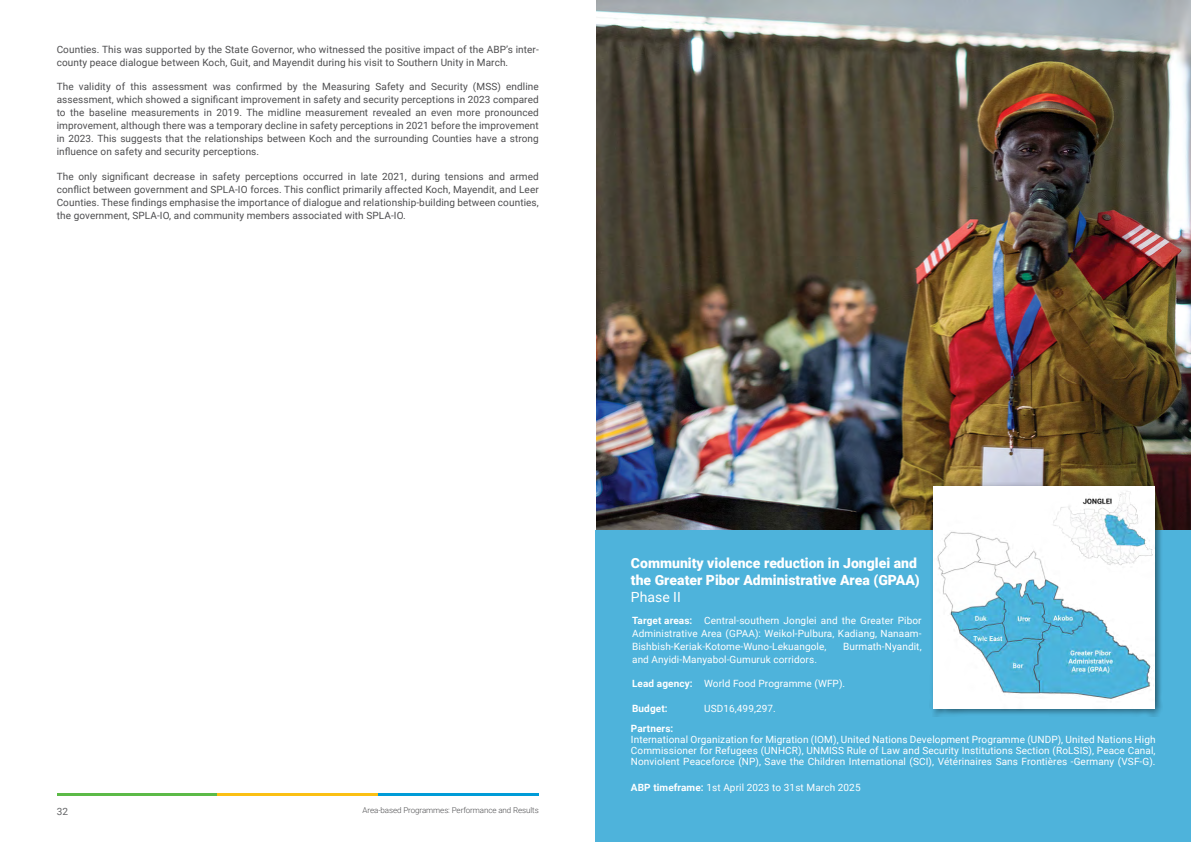
<style>
.page{position:relative;width:1191px;height:842px;background:#fff}
.page>*{position:absolute;margin:0;border:0;box-sizing:border-box;transform-origin:0 0}
.t1{font:900 14px/16.8px "Roboto";color:#fff}
.t2{font:14px "Roboto";color:#fff}
.t3{font:10px/13px "Roboto";letter-spacing:.01em;color:#4d4d4f;text-align:justify}
.t4{font:10px/13px "Roboto";letter-spacing:.01em;color:#fff;text-align:justify}
.t5{font:700 10px "Roboto";letter-spacing:.01em;color:#fff}
.t6{font:10px "Roboto";color:#636466}
.t7{font:300 8px "Roboto";letter-spacing:-.01em;color:#4d4d4f}
.s1{font-weight:700}
</style>
<div class="page">
<hr style="left:378px;top:793px;width:161px;height:2px;background:#009cd8">
<hr style="left:57px;top:793px;width:160px;height:2px;background:#5cba47">
<hr style="left:217px;top:793px;width:161px;height:2px;background:#fbc014">
<img style="left:596px;top:0;width:595px;height:530px">
<div style="left:595px;top:530px;width:596px;height:312px;background:#4eb3db"></div>
<div style="left:929px;top:482px;width:233px;height:234px;background:#000;opacity:.5"></div>
<img style="left:933px;top:488px;width:222px;height:222px">
<p class="t3" style="left:57px;top:43px;width:483px">Counties. This was supported by the State Governor, who witnessed the positive impact of the ABP’s inter&shy;county peace dialogue between Koch, Guit, and Mayendit during his visit to Southern Unity in March.</p>
<p class="t3" style="left:57px;top:80px;width:483px">The validity of this assessment was confirmed by the Measuring Safety and Security (MSS) endline assessment, which showed a significant improvement in safety and security perceptions in 2023 compared to the baseline measurements in 2019. The midline measurement revealed an even more pronounced improvement, although there was a temporary decline in safety perceptions in 2021 before the improvement in 2023. This suggests that the relationships between Koch and the surrounding Counties have a strong influence on safety and security perceptions.</p>
<p class="t3" style="left:57px;top:169px;width:483px">The only significant decrease in safety perceptions occurred in late 2021, during tensions and armed conflict between government and SPLA-IO forces. This conflict primarily affected Koch, Mayendit, and Leer Counties. These findings emphasise the importance of dialogue and relationship-building between counties, the government, SPLA-IO, and community members associated with SPLA-IO.</p>
<p class="t6" style="left:57px;top:805px;width:13px">32</p>
<p class="t7" style="left:362px;top:805px;width:178px">Area-based Programmes: Performance and Results</p>
<h1 class="t1" style="left:631px;top:555px;width:290px">Community violence reduction in Jonglei and the Greater Pibor Administrative Area (GPAA)</h1>
<h1 class="t2" style="left:631px;top:587px;width:51px">Phase II</h1>
<p class="t4" style="left:632px;top:613px;width:291px"><span class="s1">Target areas:</span> Central-southern Jonglei and the Greater Pibor Administrative Area (GPAA): Weikol-Pulbura, Kadiang, Nanaam-Bishbish-Keriak-Kotome-Wuno-Lekuangole,</p>
<p class="t4" style="left:843px;top:639px;width:80px">Burmath-Nyandit,</p>
<p class="t4" style="left:632px;top:652px;width:186px">and Anyidi-Manyabol-Gumuruk corridors.</p>
<p class="t4" style="left:632px;top:677px;width:215px"><span class="s1">Lead agency:</span> World Food Programme (WFP).</p>
<p class="t5" style="left:632px;top:701px;width:37px">Budget:</p>
<p class="t4" style="left:704px;top:701px;width:73px">USD16,499,297.</p>
<p class="t5" style="left:631px;top:721px;width:44px">Partners:</p>
<p class="t4" style="left:631px;top:733px;width:526px;line-height:11px">International Organization for Migration (IOM), United Nations Development Programme (UNDP), United Nations High Commissioner for Refugees (UNHCR), UNMISS Rule of Law and Security Institutions Section (RoLSIS), Peace Canal, Nonviolent Peaceforce (NP), Save the Children International (SCI), Vétérinaires Sans Frontières -Germany (VSF-G).</p>
<p class="t4" style="left:631px;top:780px;width:231px"><span class="s1">ABP timeframe:</span> 1st April 2023 to 31st March 2025</p>
</div>
